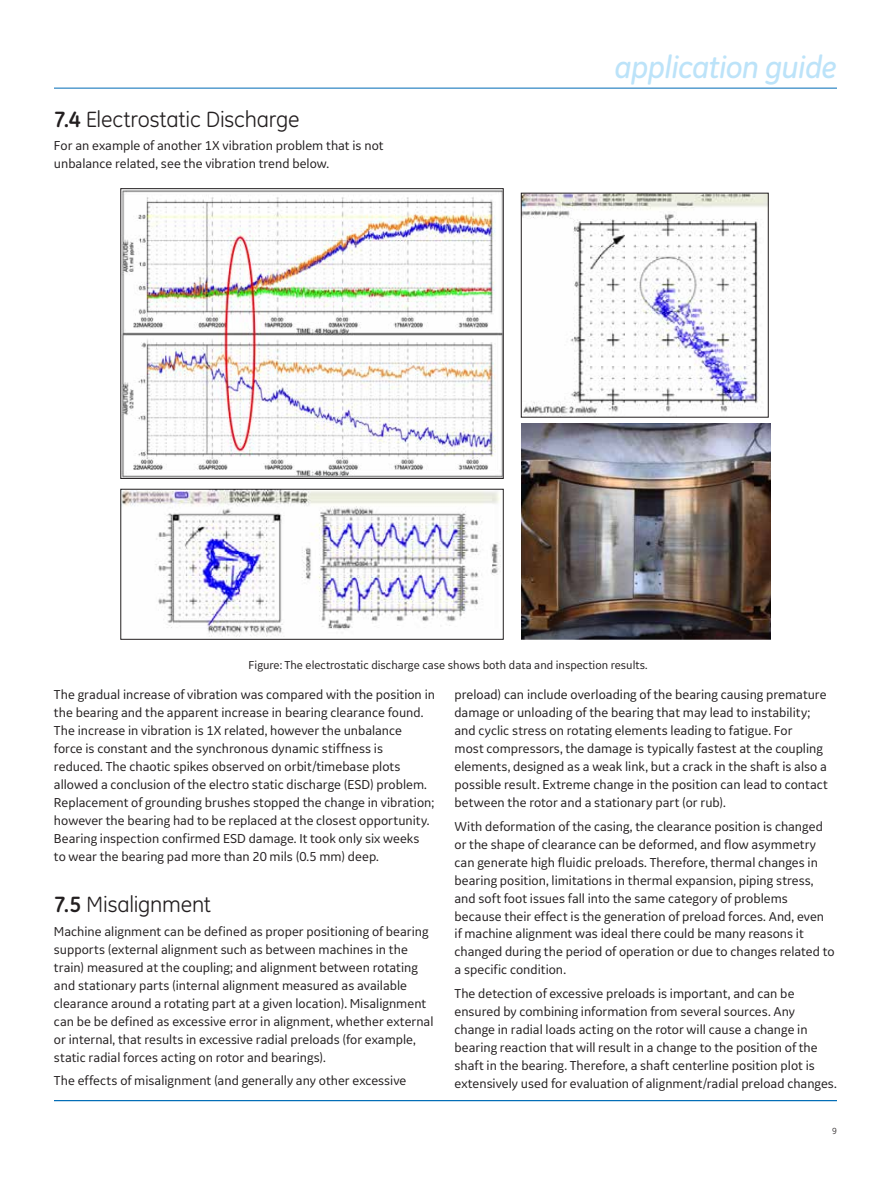
<style>
.page{position:relative;width:891px;height:1188px;background:#fff}
.page>*{position:absolute;margin:0;border:0;box-sizing:border-box;transform-origin:0 0}
.t1{font:italic 500 31.5px "GE Inspira";letter-spacing:-.025em;color:#bce3f9}
.t2{font:22.5px "GE Inspira";letter-spacing:-.01em;color:#231f20}
.t3{font:13.5px/18px "GE Inspira Sans";color:#231f20}
.t4{font:12px "GE Inspira Sans";color:#231f20}
.t5{font:9px "GE Inspira";color:#231f20}
.s1{font-weight:700}
</style>
<div class="page">
<hr style="left:54px;top:88px;width:783px;height:1px;background:#006cb7">
<hr style="left:54px;top:1100px;width:783px;height:1px;background:#006cb7">
<img style="left:123px;top:190px;width:378px;height:287px">
<div style="left:121px;top:188px;width:382px;height:291px;border:1px solid #231f20"></div>
<img style="left:523px;top:195px;width:243px;height:220px">
<img style="left:123px;top:491px;width:378px;height:146px">
<div style="left:121px;top:489px;width:382px;height:150px;border:1px solid #231f20"></div>
<img style="left:521px;top:423px;width:249px;height:216px">
<h2 class="t2" style="left:54px;top:106px;width:247px"><span class="s1">7.4</span> Electrostatic Discharge</h2>
<p class="t3" style="left:54px;top:136px;width:331px">For an example of another 1X vibration problem that is not unbalance related, see the vibration trend below.</p>
<h1 class="t1" style="left:614px;top:49px;width:224px">application guide</h1>
<p class="t4" style="left:249px;top:658px;width:401px">Figure: The electrostatic discharge case shows both data and inspection results.</p>
<p class="t3" style="left:54px;top:685px;width:383px">The gradual increase of vibration was compared with the position in the bearing and the apparent increase in bearing clearance found.<br>The increase in vibration is 1X related, however the unbalance<br>force is constant and the synchronous dynamic stiffness is reduced. The chaotic spikes observed on orbit/timebase plots allowed a conclusion of the electro static discharge (ESD) problem.<br>Replacement of grounding brushes stopped the change in vibration; however the bearing had to be replaced at the closest opportunity.<br>Bearing inspection confirmed ESD damage. It took only six weeks<br>to wear the bearing pad more than 20 mils (0.5 mm) deep.</p>
<h2 class="t2" style="left:54px;top:891px;width:159px"><span class="s1">7.5</span> Misalignment</h2>
<p class="t3" style="left:54px;top:922px;width:381px">Machine alignment can be defined as proper positioning of bearing supports (external alignment such as between machines in the train) measured at the coupling; and alignment between rotating and stationary parts (internal alignment measured as available clearance around a rotating part at a given location). Misalignment can be be defined as excessive error in alignment, whether external or internal, that results in excessive radial preloads (for example, static radial forces acting on rotor and bearings).</p>
<p class="t3" style="left:54px;top:1071px;width:354px">The effects of misalignment (and generally any other excessive</p>
<p class="t3" style="left:455px;top:685px;width:375px">preload) can include overloading of the bearing causing premature damage or unloading of the bearing that may lead to instability; and cyclic stress on rotating elements leading to fatigue. For<br>most compressors, the damage is typically fastest at the coupling elements, designed as a weak link, but a crack in the shaft is also a possible result. Extreme change in the position can lead to contact between the rotor and a stationary part (or rub).</p>
<p class="t3" style="left:455px;top:817px;width:382px">With deformation of the casing, the clearance position is changed or the shape of clearance can be deformed, and flow asymmetry can generate high fluidic preloads. Therefore, thermal changes in bearing position, limitations in thermal expansion, piping stress, and soft foot issues fall into the same category of problems because their effect is the generation of preload forces. And, even if machine alignment was ideal there could be many reasons it changed during the period of operation or due to changes related to a specific condition.</p>
<p class="t3" style="left:455px;top:984px;width:384px">The detection of excessive preloads is important, and can be ensured by combining information from several sources. Any change in radial loads acting on the rotor will cause a change in bearing reaction that will result in a change to the position of the shaft in the bearing. Therefore, a shaft centerline position plot is extensively used for evaluation of alignment/radial preload changes.</p>
<p class="t5" style="left:832px;top:1126px;width:6px">9</p>
</div>
